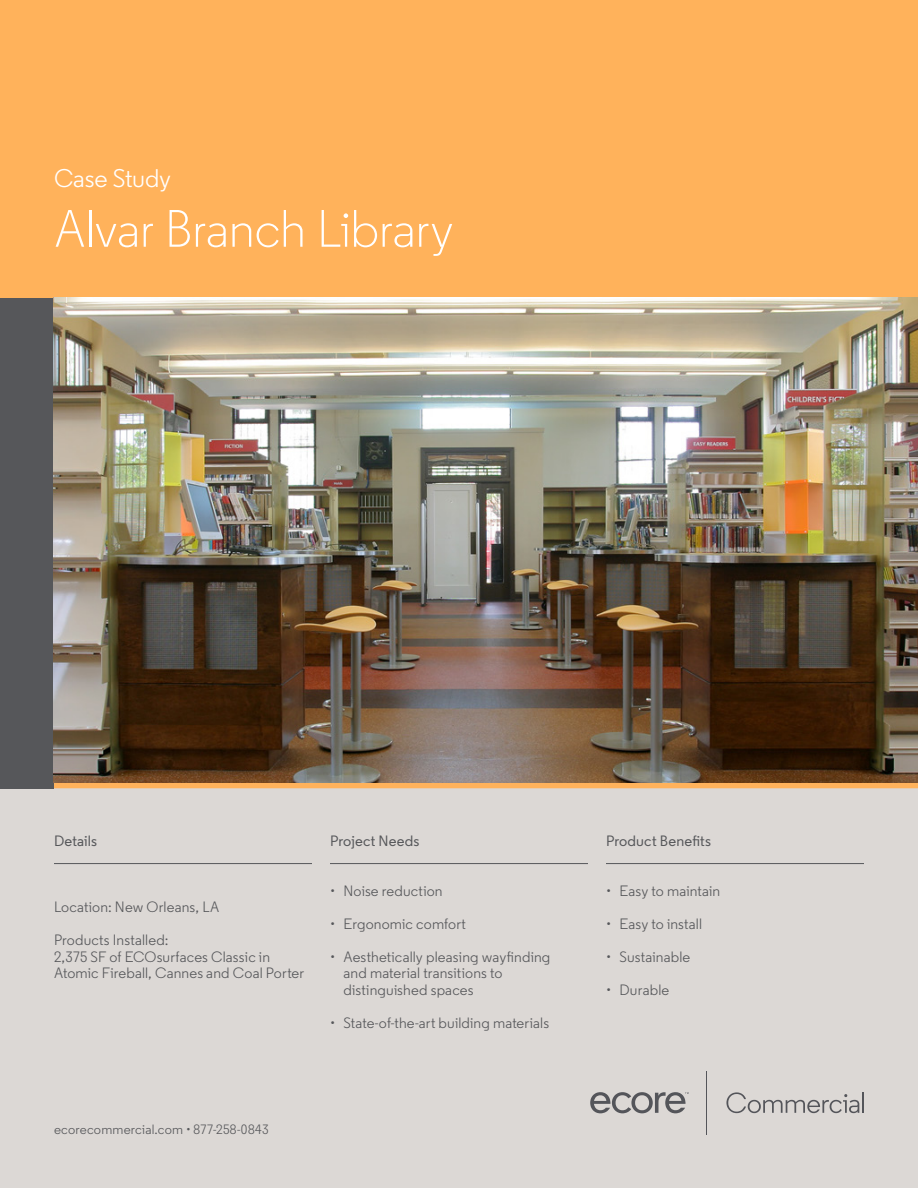
<style>
.page{position:relative;width:918px;height:1188px;background:#dcd8d5}
.page>*{position:absolute;margin:0;border:0;box-sizing:border-box;transform-origin:0 0}
.Title_Project{font:300 52.5px "Regular";letter-spacing:-.01em;color:#fff}
.Case_Study{font:25.5px "Regular";letter-spacing:-.005em;color:#fff}
.Details_Copy{font:15px/16.5px "Regular";letter-spacing:.01em;color:#56575a}
.Subheads{font:500 15px "Regular";letter-spacing:.01em;color:#56575a}
.Body_Copy{font:13.5px "Regular";letter-spacing:.015em;color:#56575a}
</style>
<div class="page">
<hr style="left:54px;top:863px;width:258px;height:1px;background:#56575a">
<hr style="left:330px;top:863px;width:258px;height:1px;background:#56575a">
<hr style="left:606px;top:863px;width:258px;height:1px;background:#56575a">
<div style="left:0;top:782px;width:918px;height:6px;background:#ffb25b"></div>
<div style="left:0;top:297px;width:54px;height:491px;background:#56575a"></div>
<div style="left:0;top:0;width:918px;height:297px;background:#ffb25b"></div>
<svg style="left:726px;top:1092px;width:133px;height:21px"></svg>
<hr style="left:862px;top:1093px;width:2px;height:20px;background:#54555a">
<svg style="left:590px;top:1092px;width:99px;height:21px"></svg>
<hr style="left:706px;top:1071px;width:1px;height:64px;background:#54555a">
<img style="left:53px;top:297px;width:865px;height:485px">
<p class="Case_Study" style="left:54px;top:162px;width:119px">Case Study</p>
<p class="Title_Project" style="left:54px;top:197px;width:401px">Alvar Branch Library</p>
<p class="Subheads" style="left:54px;top:832px;width:45px">Details</p>
<p class="Subheads" style="left:330px;top:832px;width:91px">Project Needs</p>
<p class="Subheads" style="left:606px;top:832px;width:107px">Product Benefits</p>
<p class="Details_Copy" style="left:54px;top:899px;width:167px">Location: New Orleans, LA</p>
<p class="Details_Copy" style="left:54px;top:932px;width:252px">Products Installed:<br>2,375 SF of ECOsurfaces Classic in<br>Atomic Fireball, Cannes and Coal Porter</p>
<p class="Details_Copy" style="left:330px;top:882px;width:114px">• Noise reduction</p>
<p class="Details_Copy" style="left:330px;top:915px;width:137px">• Ergonomic comfort</p>
<p class="Details_Copy" style="left:344px;top:948px;width:208px;text-indent:-14px">• Aesthetically pleasing wayfinding and material transitions to distinguished spaces</p>
<p class="Details_Copy" style="left:330px;top:1014px;width:221px">• State-of-the-art building materials</p>
<p class="Body_Copy" style="left:54px;top:1121px;width:216px">ecorecommercial.com • 877-258-0843</p>
<p class="Details_Copy" style="left:606px;top:882px;width:116px">• Easy to maintain</p>
<p class="Details_Copy" style="left:606px;top:915px;width:98px">• Easy to install</p>
<p class="Details_Copy" style="left:606px;top:948px;width:86px">• Sustainable</p>
<p class="Details_Copy" style="left:606px;top:981px;width:65px">• Durable</p>
</div>
